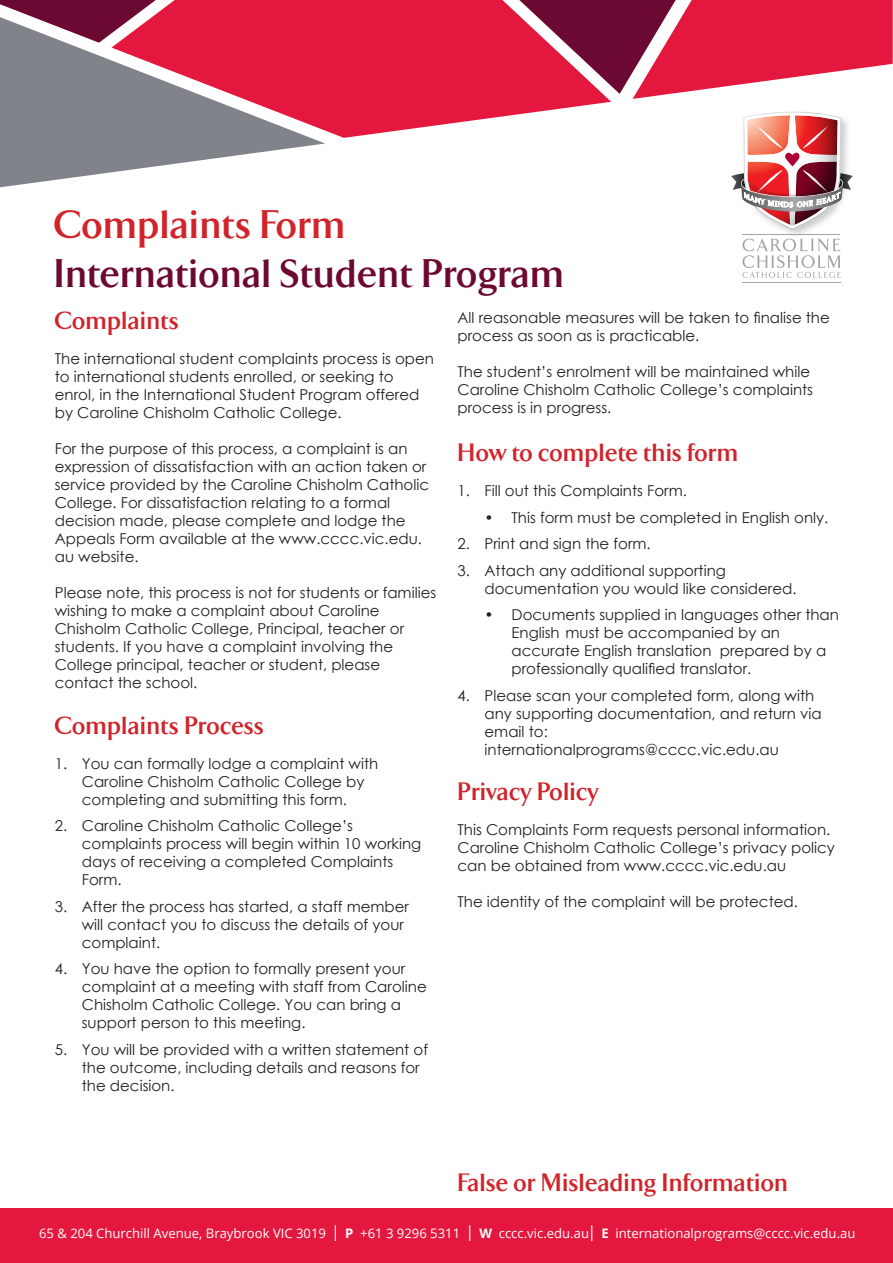
<style>
.page{position:relative;width:893px;height:1263px;background:#fff}
.page>*{position:absolute;margin:0;border:0;box-sizing:border-box;transform-origin:0 0}
.t1{font:700 40.5px "TF Arrow";letter-spacing:.02em;color:#6c0932}
.t2{font:700 40.5px "TF Arrow";letter-spacing:.02em;color:#d1232a}
.t3{font:700 25.5px "TF Arrow";letter-spacing:.02em;color:#d1232a}
.t4{font:15px/18px "Century Gothic";color:#231f20}
.Body{font:13.05px "Open Sans";color:#fff}
.s1{font-weight:300;font-size:21.9px}
.s2{font-weight:700}
</style>
<div class="page">
<svg style="left:156px;top:0;width:455px;height:138px;fill:#e4183e"></svg>
<svg style="left:0;top:0;width:156px;height:17px;background:#822e50"></svg>
<svg style="left:0;top:17px;width:325px;height:170px;fill:#80838a"></svg>
<svg style="left:519px;top:0;width:374px;height:99px"></svg>
<div style="left:0;top:1209px;width:893px;height:54px;background:#e4183e"></div>
<svg style="left:731px;top:112px;width:122px;height:118px"></svg>
<svg style="left:742px;top:238px;width:99px;height:40px"></svg>
<hr style="left:742px;top:282px;width:99px;height:1px;background:#a1a3a6">
<hr style="left:742px;top:234px;width:98px;height:1px;background:#a1a3a6">
<p class="t2" style="left:54px;top:202px;width:293px">Complaints Form</p>
<p class="t1" style="left:54px;top:251px;width:512px">International Student Program</p>
<p class="t3" style="left:55px;top:306px;width:125px">Complaints</p>
<p class="t4" style="left:55px;top:349px;width:381px">The international student complaints process is open to international students enrolled, or seeking to enrol, in the International Student Program offered by Caroline Chisholm Catholic College.</p>
<p class="t4" style="left:55px;top:439px;width:376px">For the purpose of this process, a complaint is an expression of dissatisfaction with an action taken or service provided by the Caroline Chisholm Catholic College. For dissatisfaction relating to a formal decision made, please complete and lodge the Appeals Form available at the www.cccc.vic.edu. au website.</p>
<p class="t4" style="left:55px;top:583px;width:383px">Please note, this process is not for students or families wishing to make a complaint about Caroline Chisholm Catholic College, Principal, teacher or students. If you have a complaint involving the College principal, teacher or student, please contact the school.</p>
<p class="t3" style="left:55px;top:711px;width:210px">Complaints Process</p>
<p class="t4" style="left:82px;top:754px;width:298px;text-indent:-27px">1. You can formally lodge a complaint with<br>Caroline Chisholm Catholic College by completing and submitting this form.</p>
<p class="t4" style="left:82px;top:816px;width:341px;text-indent:-27px">2. Caroline Chisholm Catholic College’s complaints process will begin within 10 working days of receiving a completed Complaints Form.</p>
<p class="t4" style="left:82px;top:897px;width:329px;text-indent:-27px">3. After the process has started, a staff member will contact you to discuss the details of your complaint.</p>
<p class="t4" style="left:82px;top:959px;width:346px;text-indent:-27px">4. You have the option to formally present your complaint at a meeting with staff from Caroline Chisholm Catholic College. You can bring a support person to this meeting.</p>
<p class="t4" style="left:82px;top:1040px;width:348px;text-indent:-27px">5. You will be provided with a written statement of the outcome, including details and reasons for the decision.</p>
<p class="t4" style="left:457px;top:308px;width:374px">All reasonable measures will be taken to finalise the process as soon as is practicable.</p>
<p class="t4" style="left:457px;top:362px;width:357px">The student’s enrolment will be maintained while<br>Caroline Chisholm Catholic College’s complaints process is in progress.</p>
<p class="t3" style="left:457px;top:439px;width:282px">How to complete this form</p>
<p class="t4" style="left:457px;top:481px;width:231px">1. Fill out this Complaints Form.</p>
<p class="t4" style="left:484px;top:508px;width:345px">• This form must be completed in English only.</p>
<p class="t4" style="left:457px;top:534px;width:195px">2. Print and sign the form.</p>
<p class="t4" style="left:484px;top:561px;width:314px;text-indent:-27px">3. Attach any additional supporting documentation you would like considered.</p>
<p class="t4" style="left:511px;top:605px;width:329px;text-indent:-27px">• Documents supplied in languages other than English must be accompanied by an accurate English translation prepared by a professionally qualified translator.</p>
<p class="t4" style="left:484px;top:686px;width:339px;text-indent:-27px">4. Please scan your completed form, along with any supporting documentation, and return via email to: internationalprograms@cccc.vic.edu.au</p>
<p class="t3" style="left:457px;top:778px;width:142px">Privacy Policy</p>
<p class="t4" style="left:457px;top:821px;width:379px">This Complaints Form requests personal information.<br>Caroline Chisholm Catholic College’s privacy policy can be obtained from www.cccc.vic.edu.au</p>
<p class="t4" style="left:457px;top:893px;width:342px">The identity of the complaint will be protected.</p>
<p class="t3" style="left:457px;top:1168px;width:332px">False or Misleading Information</p>
<p class="Body" style="left:39px;top:1224px;width:818px">65 &amp; 204 Churchill Avenue, Braybrook VIC 3019 <span class="s1">I</span> <span class="s2">P</span> +61 3 9296 5311 <span class="s1">I</span> <span class="s2">W</span> cccc.vic.edu.au<span class="s1">I</span> <span class="s2">E</span> internationalprograms@cccc.vic.edu.au</p>
</div>
